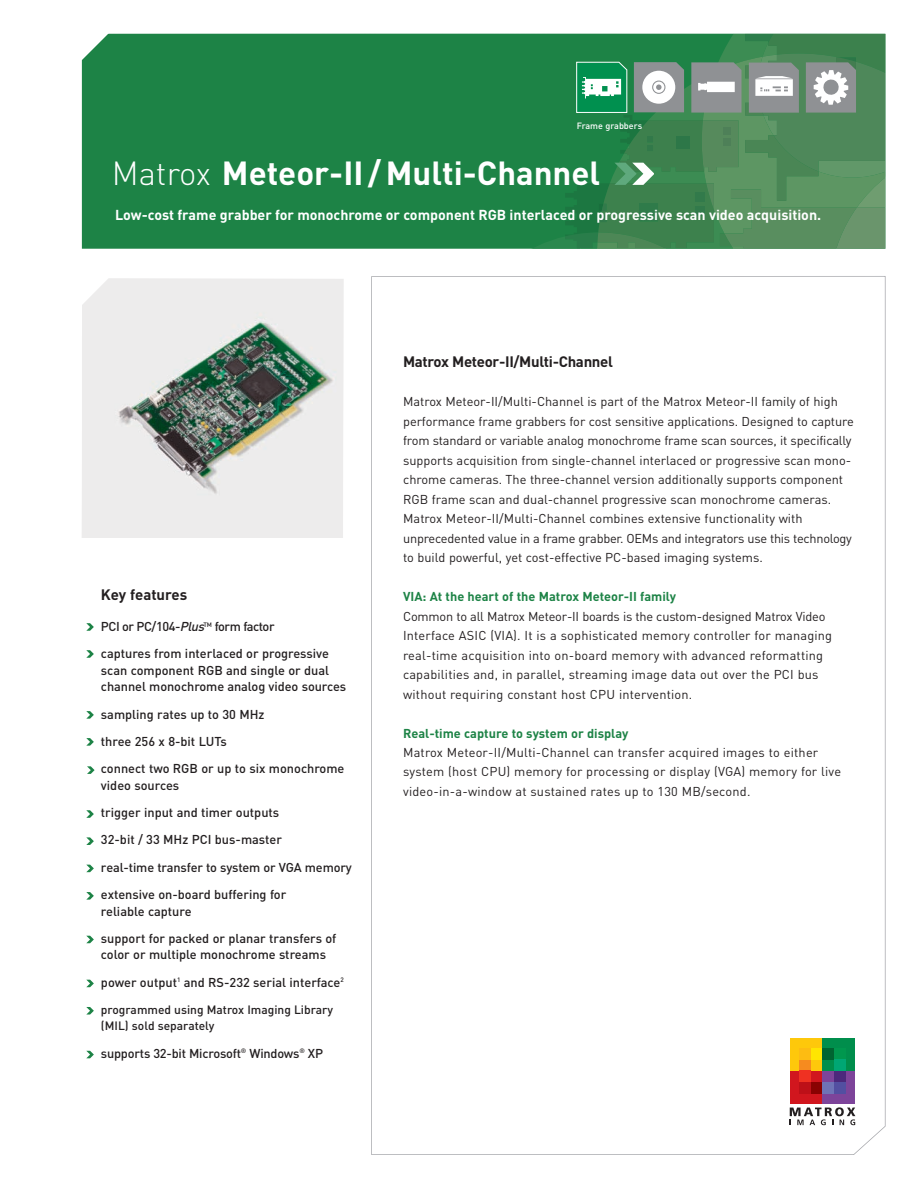
<style>
.page{position:relative;width:918px;height:1188px;background:#fff}
.page>*{position:absolute;margin:0;border:0;box-sizing:border-box;transform-origin:0 0}
.t1{font:700 33px "DIN";color:#fff}
.t2{font:700 15px "DIN";letter-spacing:-.02em;color:#231f20}
.t3{font:700 15px "DIN";color:#231f20}
.t4{font:700 14.25px "DIN";color:#fff}
.t5{font:12.75px/19.5px "DIN";color:#231f20}
.t6{font:500 12.75px/27.3px "DIN";color:#231f20}
.t7{font:700 12.75px "DIN";color:#1d8346}
.t8{font:500 12px/16.5px "DIN";color:#231f20}
.t9{font:500 9px "DIN";color:#fff}
.s1{font-weight:300}
.s2{font-style:italic}
</style>
<div class="page">
<div style="left:82px;top:34px;width:381px;height:215px;background:#1d8346"></div>
<svg style="left:371px;top:276px;width:515px;height:879px"></svg>
<img style="left:82px;top:278px;width:262px;height:260px">
<svg style="left:86px;top:1051px;width:8px;height:7px"></svg>
<svg style="left:86px;top:1007px;width:8px;height:8px"></svg>
<svg style="left:87px;top:766px;width:8px;height:8px"></svg>
<svg style="left:86px;top:980px;width:8px;height:7px"></svg>
<svg style="left:86px;top:892px;width:8px;height:8px"></svg>
<svg style="left:86px;top:936px;width:8px;height:7px"></svg>
<svg style="left:86px;top:837px;width:8px;height:8px"></svg>
<svg style="left:86px;top:810px;width:8px;height:8px"></svg>
<svg style="left:86px;top:623px;width:8px;height:8px"></svg>
<svg style="left:86px;top:865px;width:8px;height:7px"></svg>
<svg style="left:86px;top:738px;width:8px;height:8px"></svg>
<svg style="left:86px;top:650px;width:8px;height:8px"></svg>
<svg style="left:86px;top:711px;width:8px;height:8px"></svg>
<svg style="left:463px;top:33px;width:423px;height:216px;background:#468c5d"></svg>
<div style="left:786px;top:1036px;width:72px;height:95px;background:#fff"></div>
<div style="left:790px;top:1038px;width:33px;height:33px;background:#fec80b"></div>
<div style="left:790px;top:1071px;width:33px;height:33px;background:#d1161e"></div>
<div style="left:823px;top:1071px;width:32px;height:33px;background:#7d449a"></div>
<div style="left:823px;top:1038px;width:32px;height:33px;background:#008e4c"></div>
<div style="left:811px;top:1048px;width:12px;height:11px;background:#ffe501"></div>
<div style="left:834px;top:1082px;width:12px;height:12px;background:#534fa1"></div>
<div style="left:834px;top:1071px;width:12px;height:11px;background:#4c297c"></div>
<div style="left:834px;top:1048px;width:12px;height:11px;background:#00974e"></div>
<div style="left:823px;top:1048px;width:11px;height:11px;background:#006431"></div>
<div style="left:800px;top:1059px;width:11px;height:12px;background:#f68b1f"></div>
<div style="left:800px;top:1048px;width:11px;height:11px;background:#fdbc12"></div>
<div style="left:800px;top:1082px;width:11px;height:12px;background:#bd1018"></div>
<div style="left:800px;top:1071px;width:11px;height:11px;background:#ef3122"></div>
<div style="left:811px;top:1082px;width:12px;height:12px;background:#890202"></div>
<div style="left:823px;top:1082px;width:11px;height:12px;background:#6f73b6"></div>
<div style="left:834px;top:1059px;width:12px;height:12px;background:#00a774"></div>
<svg style="left:790px;top:1107px;width:65px;height:18px"></svg>
<p class="t9" style="left:577px;top:121px;width:67px">Frame grabbers</p>
<h1 class="t1" style="left:112px;top:154px;width:490px"><span class="s1">Matrox</span> Meteor-II / Multi-Channel</h1>
<p class="t4" style="left:115px;top:207px;width:708px">Low-cost frame grabber for monochrome or component RGB interlaced or progressive scan video acquisition.</p>
<p class="t3" style="left:101px;top:586px;width:88px">Key features</p>
<p class="t6" style="left:101px;top:613px;width:230px">PCI or PC/104-<span class="s2">Plus</span><sup>TM</sup> form factor<br>captures from interlaced or progressive</p>
<p class="t6" style="left:101px;top:662px;width:247px;line-height:16.5px">scan component RGB and single or dual channel monochrome analog video sources</p>
<p class="t6" style="left:101px;top:701px;width:245px">sampling rates up to 30 MHz<br>three 256 x 8-bit LUTs<br>connect two RGB or up to six monochrome</p>
<p class="t6" style="left:101px;top:772px;width:252px">video sources<br>trigger input and timer outputs<br>32-bit / 33 MHz PCI bus-master<br>real-time transfer to system or VGA memory extensive on-board buffering for</p>
<p class="t6" style="left:101px;top:897px;width:237px">reliable capture<br>support for packed or planar transfers of</p>
<p class="t6" style="left:101px;top:941px;width:244px">color or multiple monochrome streams power output<sup>1</sup> and RS-232 serial interface<sup>2</sup></p>
<p class="t8" style="left:101px;top:1002px;width:234px">programmed using Matrox Imaging Library (MIL) sold separately</p>
<p class="t6" style="left:101px;top:1040px;width:224px">supports 32-bit Microsoft<sup>®</sup> Windows<sup>®</sup> XP</p>
<p class="t2" style="left:403px;top:353px;width:211px">Matrox Meteor-II/Multi-Channel</p>
<p class="t5" style="left:403px;top:392px;width:452px">Matrox Meteor-II/Multi-Channel is part of the Matrox Meteor-II family of high performance frame grabbers for cost sensitive applications. Designed to capture from standard or variable analog monochrome frame scan sources, it specifically supports acquisition from single-channel interlaced or progressive scan mono&shy;chrome cameras. The three-channel version additionally supports component RGB frame scan and dual-channel progressive scan monochrome cameras.<br>Matrox Meteor-II/Multi-Channel combines extensive functionality with unprecedented value in a frame grabber. OEMs and integrators use this technology to build powerful, yet cost-effective PC-based imaging systems.</p>
<p class="t7" style="left:403px;top:589px;width:274px">VIA: At the heart of the Matrox Meteor-II family</p>
<p class="t5" style="left:403px;top:606px;width:431px">Common to all Matrox Meteor-II boards is the custom-designed Matrox Video Interface ASIC (VIA). It is a sophisticated memory controller for managing real-time acquisition into on-board memory with advanced reformatting capabilities and, in parallel, streaming image data out over the PCI bus without requiring constant host CPU intervention.</p>
<p class="t7" style="left:403px;top:726px;width:227px">Real-time capture to system or display</p>
<p class="t5" style="left:403px;top:743px;width:440px">Matrox Meteor-II/Multi-Channel can transfer acquired images to either system (host CPU) memory for processing or display (VGA) memory for live video-in-a-window at sustained rates up to 130 MB/second.</p>
</div>
